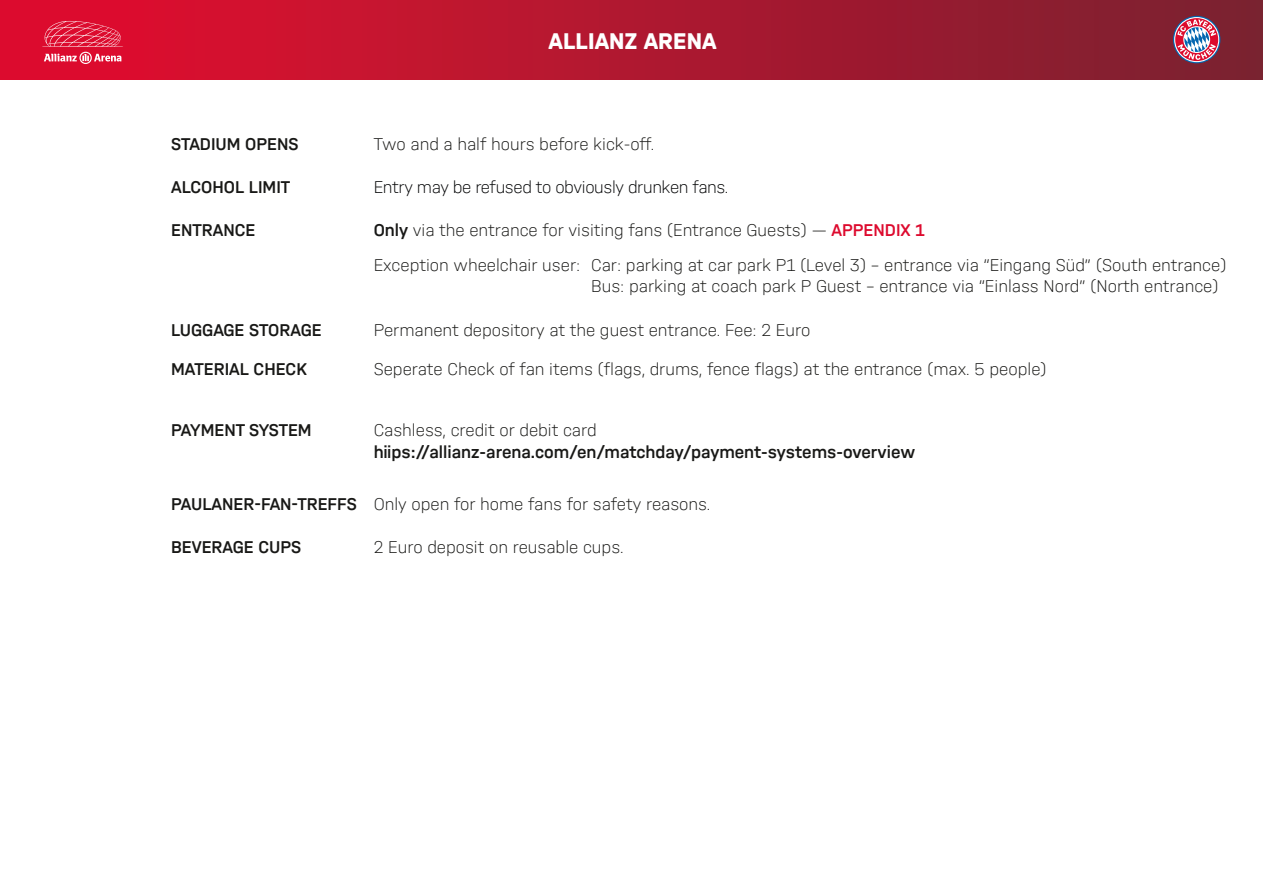
<style>
.page{position:relative;width:1263px;height:893px;background:#fff}
.page>*{position:absolute;margin:0;border:0;box-sizing:border-box;transform-origin:0 0}
.t1{font:700 24px "FC Bayern Sans";color:#fff}
.t2{font:300 18px "FC Bayern Sans";color:#181816}
.t3{font:600 18px "FC Bayern Sans";color:#181816}
.t4{font:300 18px "FC Bayern Sans";letter-spacing:-.02em;color:#020304}
.s1{font-weight:600}
.s2{font-weight:600;color:#dd0a2e}
</style>
<div class="page">
<div style="left:0;top:0;width:1263px;height:79px;background:linear-gradient(to right,#e50d2f,#7a2230)"></div>
<svg style="left:1173px;top:16px;width:47px;height:47px"></svg>
<svg style="left:1175px;top:18px;width:43px;height:43px"></svg>
<svg style="left:42px;top:21px;width:81px;height:43px"></svg>
<p class="t1" style="left:549px;top:27px;width:169px">ALLIANZ ARENA</p>
<p class="t3" style="left:171px;top:134px;width:129px">STADIUM OPENS</p>
<p class="t2" style="left:374px;top:134px;width:282px">Two and a half hours before kick-off.</p>
<p class="t3" style="left:171px;top:177px;width:121px">ALCOHOL LIMIT</p>
<p class="t4" style="left:374px;top:177px;width:356px">Entry may be refused to obviously drunken fans.</p>
<p class="t3" style="left:171px;top:220px;width:86px">ENTRANCE</p>
<p class="t2" style="left:374px;top:220px;width:552px"><span class="s1">Only</span> via the entrance for visiting fans (Entrance Guests) — <span class="s2">APPENDIX 1</span></p>
<p class="t2" style="left:374px;top:254px;width:854px">Exception wheelchair user: Car: parking at car park P1 (Level 3) – entrance via “Eingang Süd” (South entrance)</p>
<p class="t2" style="left:591px;top:276px;width:629px">Bus: parking at coach park P Guest – entrance via “Einlass Nord” (North entrance)</p>
<p class="t3" style="left:171px;top:319px;width:152px">LUGGAGE STORAGE</p>
<p class="t2" style="left:374px;top:319px;width:438px">Permanent depository at the guest entrance. Fee: 2 Euro</p>
<p class="t3" style="left:171px;top:359px;width:137px">MATERIAL CHECK</p>
<p class="t2" style="left:374px;top:359px;width:674px">Seperate Check of fan items (flags, drums, fence flags) at the entrance (max. 5 people)</p>
<p class="t3" style="left:171px;top:420px;width:142px">PAYMENT SYSTEM</p>
<p class="t2" style="left:374px;top:420px;width:224px">Cashless, credit or debit card</p>
<p class="t3" style="left:374px;top:442px;width:543px">hiips://allianz-arena.com/en/matchday/payment-systems-overview</p>
<p class="t2" style="left:171px;top:493px;width:541px"><span class="s1">PAULANER-FAN-TREFFS</span> Only open for home fans for safety reasons.</p>
<p class="t3" style="left:171px;top:536px;width:132px">BEVERAGE CUPS</p>
<p class="t2" style="left:374px;top:536px;width:251px">2 Euro deposit on reusable cups.</p>
</div>
